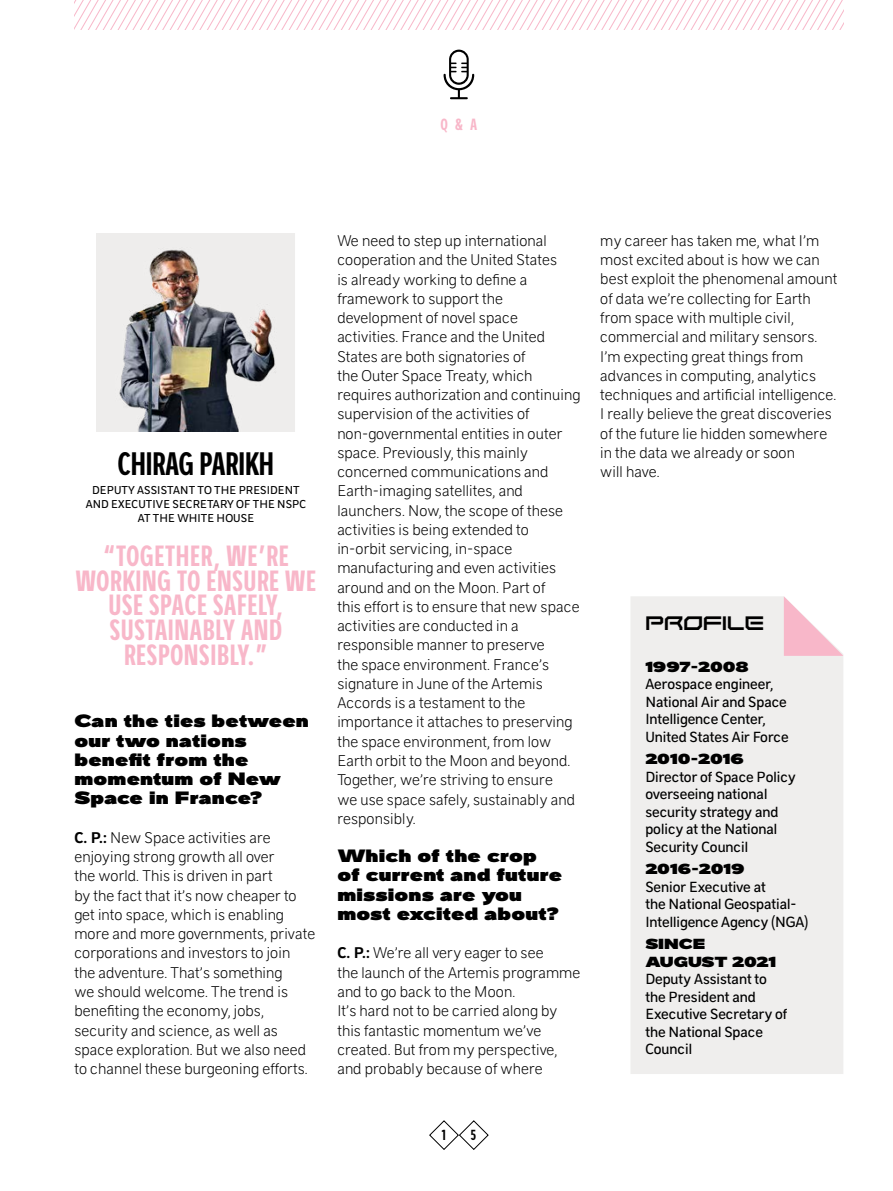
<style>
.page{position:relative;width:893px;height:1191px;background:#fff}
.page>*{position:absolute;margin:0;border:0;box-sizing:border-box;transform-origin:0 0}
.t1{font:700 35px "CNES Condensed";letter-spacing:-.02em;color:#000}
.t2{font:700 31.5px/24.5px "CNES Condensed";color:#f8b7c9;text-align:center}
.t3{font:21px "CNES Title One";color:#000}
.t4{font:19.25px/19.2px "CNES Poster";letter-spacing:.01em;color:#000}
.t5{font:700 17.5px "CNES Condensed";color:#f8b7c9}
.t6{font:300 16.62px/19.2px "CNES Sans";letter-spacing:.01em;color:#000}
.t7{font:15.75px/17.5px "CNES Sans";color:#000}
.t8{font:15.75px/17.5px "CNES Poster";letter-spacing:-.005em;color:#000}
.t9{font:700 15.75px "CNES Condensed";color:#000}
.t10{font:12.25px/14px "CNES Sans";letter-spacing:.01em;color:#000;text-align:center}
.s1{font-weight:700}
</style>
<div class="page">
<div style="left:631px;top:596px;width:212px;height:478px;background:#efeeed"></div>
<svg style="left:444px;top:50px;width:30px;height:49px"></svg>
<svg style="left:74px;top:0;width:769px;height:30px"></svg>
<svg style="left:429px;top:1120px;width:60px;height:30px"></svg>
<svg style="left:784px;top:596px;width:59px;height:60px"></svg>
<img style="left:97px;top:233px;width:198px;height:199px">
<p class="t5" style="left:440px;top:113px;width:39px">Q&amp;A</p>
<h1 class="t1" style="left:117px;top:441px;width:158px">CHIRAG PARIKH</h1>
<p class="t10" style="left:86px;top:483px;width:222px">DEPUTY ASSISTANT TO THE PRESIDENT<br>AND EXECUTIVE SECRETARY OF THE NSPC<br>AT THE WHITE HOUSE</p>
<h2 class="t2" style="left:75px;top:542px;width:243px">“TOGETHER, WE’RE<br>WORKING TO ENSURE WE<br>USE SPACE SAFELY,<br>SUSTAINABLY AND<br>RESPONSIBLY.”</h2>
<p class="t4" style="left:74px;top:709px;width:236px">Can the ties between our two nations benefit from the momentum of New<br>Space in France?</p>
<p class="t6" style="left:74px;top:827px;width:242px"><span class="s1">C. P.:</span> New Space activities are enjoying strong growth all over<br>the world. This is driven in part<br>by the fact that it’s now cheaper to get into space, which is enabling more and more governments, private corporations and investors to join<br>the adventure. That’s something<br>we should welcome. The trend is benefiting the economy, jobs, security and science, as well as space exploration. But we also need to channel these burgeoning efforts.</p>
<p class="t6" style="left:337px;top:231px;width:245px">We need to step up international cooperation and the United States<br>is already working to define a framework to support the development of novel space activities. France and the United<br>States are both signatories of<br>the Outer Space Treaty, which requires authorization and continuing supervision of the activities of non-governmental entities in outer space. Previously, this mainly concerned communications and<br>Earth-imaging satellites, and launchers. Now, the scope of these activities is being extended to in-orbit servicing, in-space manufacturing and even activities around and on the Moon. Part of<br>this effort is to ensure that new space activities are conducted in a responsible manner to preserve<br>the space environment. France’s signature in June of the Artemis<br>Accords is a testament to the importance it attaches to preserving the space environment, from low<br>Earth orbit to the Moon and beyond.<br>Together, we’re striving to ensure<br>we use space safely, sustainably and responsibly.</p>
<p class="t4" style="left:337px;top:844px;width:226px">Which of the crop of current and future missions are you most excited about?</p>
<p class="t6" style="left:337px;top:943px;width:244px"><span class="s1">C. P.:</span> We’re all very eager to see<br>the launch of the Artemis programme and to go back to the Moon.<br>It’s hard not to be carried along by this fantastic momentum we’ve created. But from my perspective, and probably because of where</p>
<p class="t6" style="left:600px;top:231px;width:239px">my career has taken me, what I’m most excited about is how we can best exploit the phenomenal amount of data we’re collecting for Earth from space with multiple civil, commercial and military sensors.<br>I’m expecting great things from advances in computing, analytics techniques and artificial intelligence.<br>I really believe the great discoveries of the future lie hidden somewhere in the data we already or soon<br>will have.</p>
<p class="t3" style="left:645px;top:610px;width:120px">PROFILE</p>
<p class="t8" style="left:645px;top:656px;width:105px">1997-2008</p>
<p class="t7" style="left:645px;top:675px;width:145px">Aerospace engineer,<br>National Air and Space<br>Intelligence Center,<br>United States Air Force</p>
<p class="t8" style="left:645px;top:748px;width:100px">2010-2016</p>
<p class="t7" style="left:645px;top:767px;width:152px">Director of Space Policy overseeing national security strategy and policy at the National<br>Security Council</p>
<p class="t8" style="left:645px;top:858px;width:101px">2016-2019</p>
<p class="t7" style="left:645px;top:877px;width:164px">Senior Executive at<br>the National Geospatial-<br>Intelligence Agency (NGA)</p>
<p class="t8" style="left:645px;top:933px;width:132px">SINCE<br>AUGUST 2021</p>
<p class="t7" style="left:645px;top:970px;width:143px">Deputy Assistant to the President and<br>Executive Secretary of the National Space<br>Council</p>
<p class="t9" style="left:442px;top:1124px;width:6px">1</p>
<p class="t9" style="left:471px;top:1124px;width:7px">5</p>
</div>
